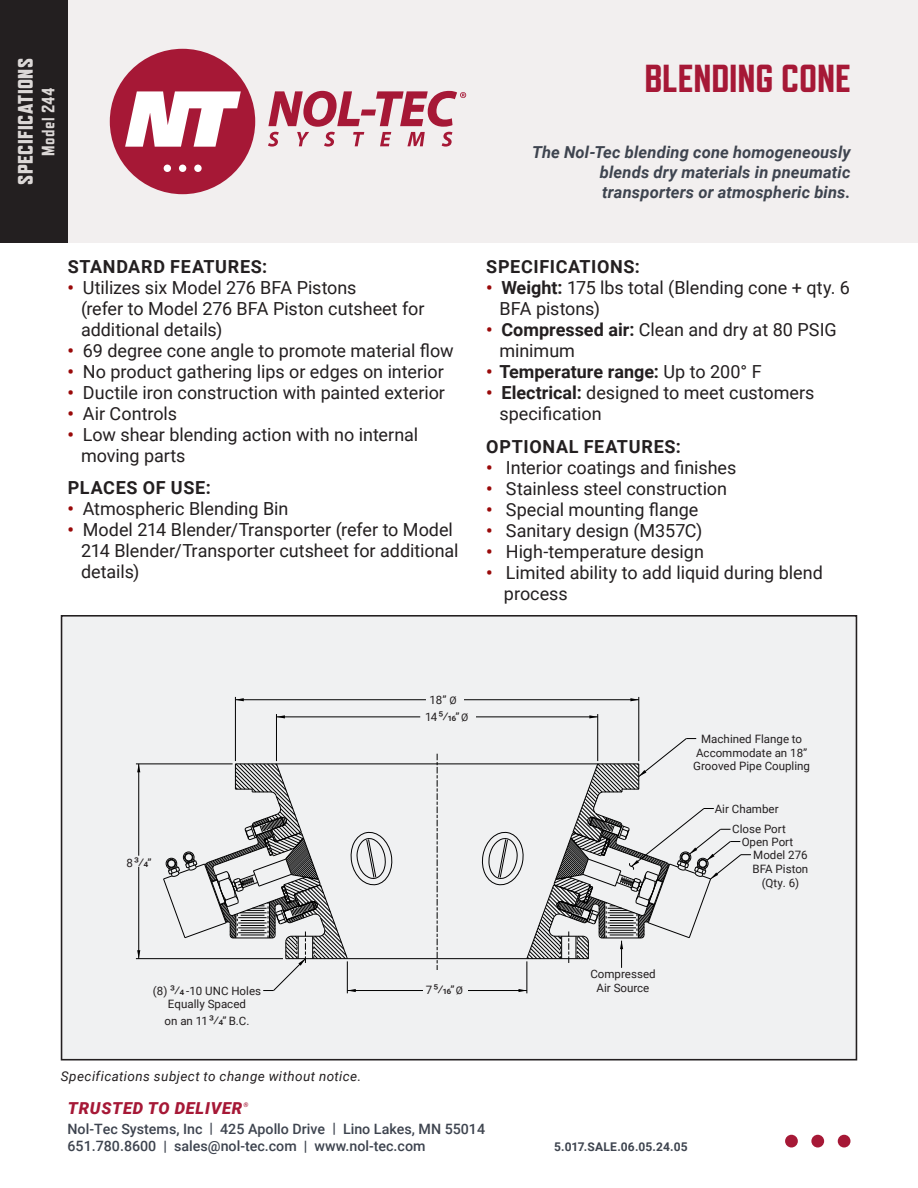
<style>
.page{position:relative;width:918px;height:1188px;background:#fff}
.page>*{position:absolute;margin:0;border:0;box-sizing:border-box;transform-origin:0 0}
.t1{font:800 39px "Refrigerator Deluxe";letter-spacing:-.005em;color:#a61836}
.t2{font:800 21px "Refrigerator Deluxe";letter-spacing:.02em;color:#dcd8d7}
.t3{font:18px/21px "Roboto";color:#231f20}
.t4{font:700 18px "Roboto";letter-spacing:.035em;color:#231f20}
.t5{font:700 18px "Roboto";color:#231f20}
.t6{font:800 18px "Refrigerator Deluxe";letter-spacing:.02em;color:#dcd8d7}
.t7{font:italic 700 16.5px/19.8px "Roboto";letter-spacing:.01em;color:#3e444f;text-align:justify}
.t8{font:italic 900 16.5px "Roboto";letter-spacing:.045em;color:#a61836}
.t9{font:500 14.25px "Roboto";color:#3e444f}
.t10{font:italic 13.5px "Roboto";letter-spacing:.03em;color:#231f20}
.t11{font:13.5px "Roboto";color:#231f20}
.t12{font:700 12px "Roboto";letter-spacing:.015em;color:#3e444f}
.t13{font:11.55px/13.8px "Roboto";color:#231f20;text-align:center}
.t14{font:italic 700 6.45px "Roboto";color:#a61836}
.s1{font-weight:700;color:#990909}
.s2{font-weight:700}
.s3{color:#990909}
.s4{font-weight:400}
.s5{font-size:10.5px}
.s6{font-size:11.55px}
.s7{font-size:13.5px}
</style>
<div class="page">
<div style="left:0;top:0;width:918px;height:243px;background:#f2efef"></div>
<div style="left:0;top:0;width:68px;height:243px;background:#231f20"></div>
<div style="left:110px;top:49px;width:145px;height:145px;background:#a61836;border-radius:50%"></div>
<svg style="left:125px;top:91px;width:116px;height:56px"></svg>
<div style="left:164px;top:165px;width:7px;height:7px;background:#fff;border-radius:50%"></div>
<div style="left:179px;top:165px;width:7px;height:7px;background:#fff;border-radius:50%"></div>
<div style="left:194px;top:165px;width:8px;height:7px;background:#fff;border-radius:50%"></div>
<svg style="left:268px;top:91px;width:198px;height:56px"></svg>
<div style="left:785px;top:1135px;width:13px;height:13px;background:#a61836;border-radius:50%"></div>
<div style="left:811px;top:1135px;width:13px;height:13px;background:#a61836;border-radius:50%"></div>
<div style="left:838px;top:1135px;width:13px;height:13px;background:#a61836;border-radius:50%"></div>
<div style="left:61px;top:615px;width:796px;height:445px;background:#f0f1f2;border:2px solid #231f20"></div>
<hr style="left:437px;top:764px;width:202px;height:1px;background:#000">
<hr style="left:286px;top:958px;width:302px;height:1px;background:#000">
<svg style="left:437px;top:754px;width:1px;height:216px"></svg>
<hr style="left:235px;top:764px;width:202px;height:1px;background:#000">
<svg style="left:481px;top:738px;width:270px;height:230px"></svg>
<hr style="left:235px;top:699px;width:191px;height:1px;background:#000">
<hr style="left:448px;top:699px;width:191px;height:1px;background:#000">
<svg style="left:236px;top:698px;width:8px;height:3px"></svg>
<svg style="left:630px;top:698px;width:9px;height:3px"></svg>
<hr style="left:235px;top:697px;width:1px;height:64px;background:#000">
<hr style="left:639px;top:697px;width:1px;height:64px;background:#000">
<hr style="left:276px;top:717px;width:144px;height:1px;background:#000">
<hr style="left:454px;top:717px;width:144px;height:1px;background:#000">
<svg style="left:277px;top:715px;width:8px;height:3px"></svg>
<svg style="left:589px;top:715px;width:8px;height:3px"></svg>
<hr style="left:276px;top:714px;width:1px;height:47px;background:#000">
<hr style="left:597px;top:714px;width:1px;height:47px;background:#000">
<hr style="left:138px;top:764px;width:1px;height:92px;background:#000">
<hr style="left:138px;top:867px;width:1px;height:92px;background:#000">
<svg style="left:137px;top:765px;width:3px;height:7px"></svg>
<svg style="left:137px;top:950px;width:3px;height:8px"></svg>
<hr style="left:136px;top:764px;width:97px;height:1px;background:#000">
<hr style="left:136px;top:958px;width:147px;height:1px;background:#000">
<hr style="left:347px;top:990px;width:76px;height:1px;background:#000">
<hr style="left:451px;top:990px;width:76px;height:1px;background:#000">
<svg style="left:163px;top:763px;width:230px;height:229px"></svg>
<svg style="left:519px;top:989px;width:8px;height:3px"></svg>
<hr style="left:347px;top:961px;width:1px;height:32px;background:#000">
<hr style="left:527px;top:961px;width:1px;height:32px;background:#000">
<div style="left:446px;top:695px;width:18px;height:9px;background:#f0f1f2"></div>
<div style="left:447px;top:714px;width:29px;height:9px;background:#f0f1f2"></div>
<div style="left:451px;top:981px;width:16px;height:17px;background:#f0f1f2"></div>
<p class="t2" style="left:13px;top:185px;width:128px;rotate:-90deg">SPECIFICATIONS</p>
<p class="t6" style="left:38px;top:156px;width:70px;rotate:-90deg">Model 244</p>
<p class="t4" style="left:68px;top:254px;width:201px">STANDARD FEATURES:</p>
<p class="t3" style="left:68px;top:276px;width:291px"><span class="s1">•</span> Utilizes six Model 276 BFA Pistons</p>
<p class="t3" style="left:81px;top:297px;width:345px">(refer to Model 276 BFA Piston cutsheet for additional details)</p>
<p class="t3" style="left:68px;top:339px;width:388px"><span class="s1">•</span> 69 degree cone angle to promote material flow</p>
<p class="t3" style="left:68px;top:360px;width:378px"><span class="s1">•</span> No product gathering lips or edges on interior</p>
<p class="t3" style="left:68px;top:381px;width:379px"><span class="s1">•</span> Ductile iron construction with painted exterior</p>
<p class="t3" style="left:68px;top:402px;width:111px"><span class="s1">•</span> Air Controls</p>
<p class="t3" style="left:81px;top:423px;width:339px;text-indent:-14px"><span class="s1">•</span> Low shear blending action with no internal moving parts</p>
<p class="t4" style="left:68px;top:475px;width:145px">PLACES OF USE:</p>
<p class="t3" style="left:68px;top:497px;width:222px"><span class="s1">•</span> Atmospheric Blending Bin</p>
<p class="t3" style="left:81px;top:518px;width:379px;text-indent:-14px"><span class="s1">•</span> Model 214 Blender/Transporter (refer to Model<br>214 Blender/Transporter cutsheet for additional details)</p>
<p class="t1" style="left:644px;top:56px;width:208px">BLENDING CONE</p>
<p class="t7" style="left:600px;top:142px;width:252px;text-indent:-68px">The Nol-Tec blending cone homogeneously blends dry materials in pneumatic transporters or atmospheric bins.</p>
<p class="t4" style="left:486px;top:254px;width:155px">SPECIFICATIONS:</p>
<p class="t3" style="left:500px;top:276px;width:352px;text-indent:-14px"><span class="s1">•</span> <span class="s2">Weight:</span> 175 lbs total (Blending cone + qty. 6<br>BFA pistons)</p>
<p class="t3" style="left:500px;top:318px;width:339px;text-indent:-14px"><span class="s1">•</span> <span class="s2">Compressed air:</span> Clean and dry at 80 PSIG minimum</p>
<p class="t5" style="left:486px;top:359px;width:277px"><span class="s3">•</span> Temperature range: <span class="s4">Up to 200° F</span></p>
<p class="t3" style="left:500px;top:381px;width:317px;text-indent:-14px"><span class="s1">•</span> <span class="s2">Electrical:</span> designed to meet customers specification</p>
<p class="t4" style="left:486px;top:434px;width:196px">OPTIONAL FEATURES:</p>
<p class="t3" style="left:486px;top:457px;width:252px"><span class="s1">•</span> Interior coatings and finishes</p>
<p class="t3" style="left:486px;top:478px;width:243px"><span class="s1">•</span> Stainless steel construction</p>
<p class="t3" style="left:486px;top:499px;width:214px"><span class="s1">•</span> Special mounting flange</p>
<p class="t3" style="left:486px;top:520px;width:218px"><span class="s1">•</span> Sanitary design (M357C)</p>
<p class="t3" style="left:486px;top:541px;width:219px"><span class="s1">•</span> High-temperature design</p>
<p class="t3" style="left:504px;top:562px;width:320px;text-indent:-18px"><span class="s1">•</span> Limited ability to add liquid during blend process</p>
<p class="t13" style="left:429px;top:692px;width:29px">18” <span class="s5">Ø</span></p>
<p class="t11" style="left:127px;top:853px;width:27px"><span class="s6">8</span> 3/4<span class="s6">”</span></p>
<p class="t13" style="left:153px;top:983px;width:110px">(8) <span class="s7">3/4</span> -10 UNC Holes</p>
<p class="t13" style="left:168px;top:997px;width:79px">Equally Spaced</p>
<p class="t13" style="left:165px;top:1013px;width:86px">on an 11 <span class="s7">3/4</span>” B.C.</p>
<p class="t10" style="left:61px;top:1067px;width:302px">Specifications subject to change without notice.</p>
<p class="t8" style="left:68px;top:1096px;width:176px">TRUSTED TO DELIVER</p>
<p class="t14" style="left:244px;top:1100px;width:6px">®</p>
<p class="t11" style="left:425px;top:706px;width:45px"><span class="s6">14</span> 5/16<span class="s6">”</span> <span class="s5">Ø</span></p>
<p class="t11" style="left:426px;top:980px;width:39px"><span class="s6">7</span> 5/16<span class="s6">”</span> <span class="s5">Ø</span></p>
<p class="t9" style="left:68px;top:1119px;width:419px">Nol-Tec Systems, Inc | 425 Apollo Drive | Lino Lakes, MN 55014</p>
<p class="t9" style="left:68px;top:1136px;width:360px">651.780.8600 | sales@nol-tec.com | www.nol-tec.com</p>
<p class="t13" style="left:696px;top:731px;width:113px">Machined Flange to<br>Accommodate an 18”</p>
<p class="t13" style="left:693px;top:759px;width:118px">Grooved Pipe Coupling</p>
<p class="t13" style="left:715px;top:801px;width:65px">Air Chamber</p>
<p class="t13" style="left:732px;top:821px;width:55px">Close Port</p>
<p class="t13" style="left:742px;top:834px;width:53px">Open Port</p>
<p class="t13" style="left:590px;top:967px;width:67px">Compressed</p>
<p class="t13" style="left:597px;top:981px;width:54px">Air Source</p>
<p class="t12" style="left:554px;top:1138px;width:135px">5.017.SALE.06.05.24.05</p>
<p class="t13" style="left:753px;top:848px;width:56px">Model 276</p>
<p class="t13" style="left:753px;top:861px;width:57px">BFA Piston</p>
<p class="t13" style="left:762px;top:875px;width:39px">(Qty. 6)</p>
</div>
